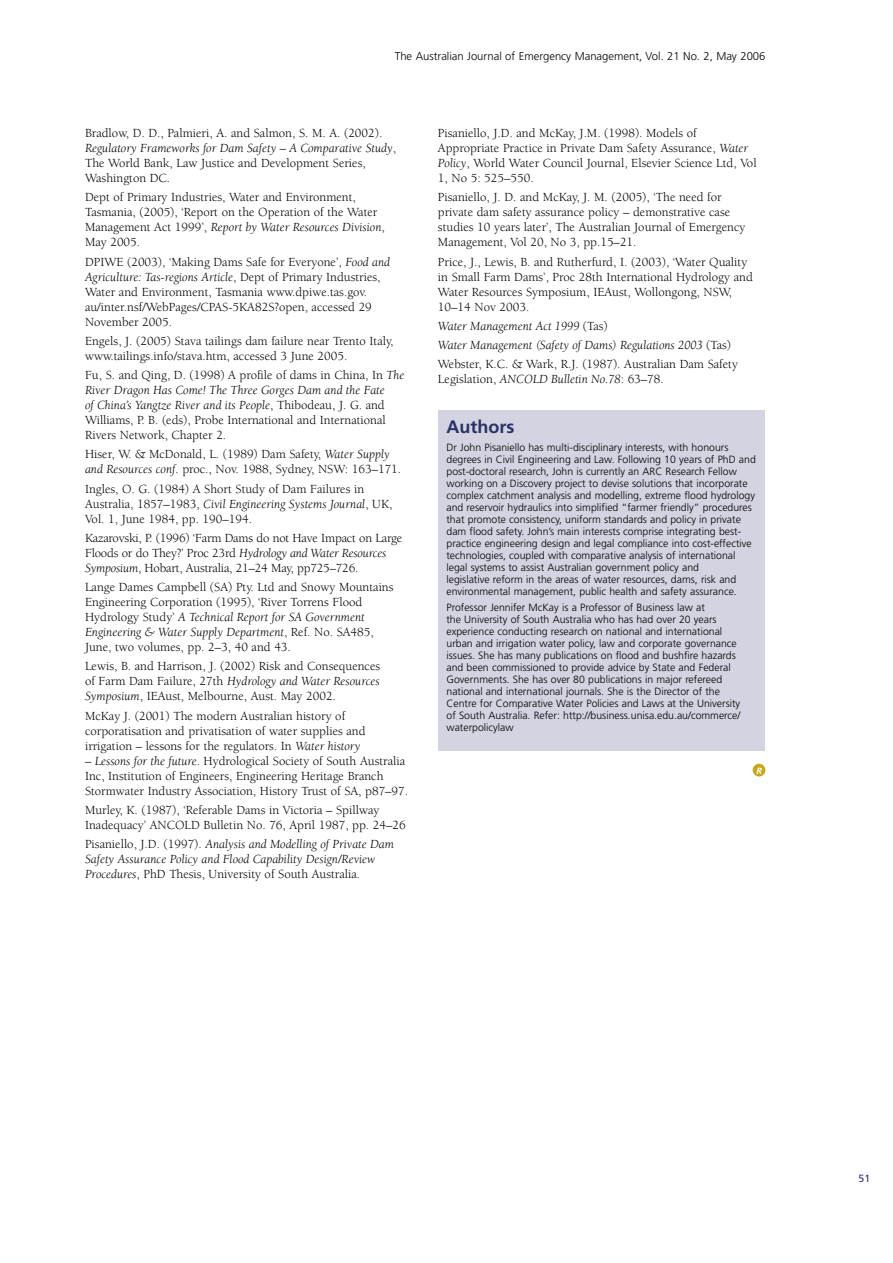
<style>
.page{position:relative;width:893px;height:1263px;background:#fff}
.page>*{position:absolute;margin:0;border:0;box-sizing:border-box;transform-origin:0 0}
.t1{font:700 18px "Frutiger";color:#283366}
.refs{font:12.75px/15px "Berkeley";color:#000}
.refs-2{font:italic 12.75px/15px "Berkeley";color:#000}
.t2{font:300 11.25px "Frutiger";color:#000}
.author_credit{font:300 10.5px/12px "Frutiger";color:#000}
.t3{font:10.5px "Frutiger";color:#283366}
.t4{font:italic 700 9px "Frutiger";color:#fff}
.s1{font-style:italic}
.s2{font-style:normal}
</style>
<div class="page">
<div style="left:438px;top:411px;width:327px;height:340px;background:#d4d3e1"></div>
<div style="left:753px;top:764px;width:12px;height:12px;background:#c6a819;border-radius:50%"></div>
<p class="t2" style="left:395px;top:49px;width:372px">The Australian Journal of Emergency Management, Vol. 21 No. 2, May 2006</p>
<p class="refs" style="left:85px;top:126px;width:313px">Bradlow, D. D., Palmieri, A. and Salmon, S. M. A. (2002).<br><span class="s1">Regulatory Frameworks for Dam Safety – A Comparative Study</span>, The World Bank, Law Justice and Development Series, Washington DC.</p>
<p class="refs" style="left:85px;top:190px;width:301px">Dept of Primary Industries, Water and Environment, Tasmania, (2005), ‘Report on the Operation of the Water Management Act 1999’, <span class="s1">Report by Water Resources Division</span>, May 2005.</p>
<p class="refs" style="left:85px;top:254px;width:306px">DPIWE (2003), ‘Making Dams Safe for Everyone’, <span class="s1">Food and Agriculture: Tas-regions Article</span>, Dept of Primary Industries, Water and Environment, Tasmania www.dpiwe.tas.gov. au/inter.nsf/WebPages/CPAS-5KA82S?open, accessed 29<br>November 2005.</p>
<p class="refs" style="left:85px;top:334px;width:310px">Engels, J. (2005) Stava tailings dam failure near Trento Italy, www.tailings.info/stava.htm, accessed 3 June 2005.</p>
<p class="refs" style="left:85px;top:368px;width:321px">Fu, S. and Qing, D. (1998) A profile of dams in China, In <span class="s1">The River Dragon Has Come! The Three Gorges Dam and the Fate<br>of China’s Yangtze River and its People</span>, Thibodeau, J. G. and Williams, P. B. (eds), Probe International and International Rivers Network, Chapter 2.</p>
<p class="refs" style="left:85px;top:447px;width:318px">Hiser, W. &amp; McDonald, L. (1989) Dam Safety, <span class="s1">Water Supply and Resources conf</span>. proc., Nov. 1988, Sydney, NSW: 163–171.</p>
<p class="refs" style="left:85px;top:481px;width:309px">Ingles, O. G. (1984) A Short Study of Dam Failures in<br>Australia, 1857–1983, <span class="s1">Civil Engineering Systems Journal</span>, UK,<br>Vol. 1, June 1984, pp. 190–194.</p>
<p class="refs" style="left:85px;top:531px;width:319px">Kazarovski, P. (1996) ‘Farm Dams do not Have Impact on Large<br>Floods or do They?’ Proc 23rd <span class="s1">Hydrology and Water Resources<br>Symposium</span>, Hobart, Australia, 21–24 May, pp725–726.</p>
<p class="refs" style="left:85px;top:580px;width:310px">Lange Dames Campbell (SA) Pty. Ltd and Snowy Mountains Engineering Corporation (1995), ‘River Torrens Flood Hydrology Study’ <span class="s1">A Technical Report for SA Government Engineering &amp; Water Supply Department</span>, Ref. No. SA485, June, two volumes, pp. 2–3, 40 and 43.</p>
<p class="refs" style="left:85px;top:659px;width:297px;text-align:justify">Lewis, B. and Harrison, J. (2002) Risk and Consequences of Farm Dam Failure, 27th <span class="s1">Hydrology and Water Resources Symposium</span>, IEAust, Melbourne, Aust. May 2002.</p>
<p class="refs" style="left:85px;top:708px;width:282px">McKay J. (2001) The modern Australian history of corporatisation and privatisation of water supplies and irrigation – lessons for the regulators. In <span class="s1">Water history</span></p>
<p class="refs" style="left:85px;top:753px;width:325px"><span class="s1">– Lessons for the future</span>. Hydrological Society of South Australia<br>Inc, Institution of Engineers, Engineering Heritage Branch<br>Stormwater Industry Association, History Trust of SA, p87–97.</p>
<p class="refs" style="left:85px;top:803px;width:322px">Murley, K. (1987), ‘Referable Dams in Victoria – Spillway<br>Inadequacy’ ANCOLD Bulletin No. 76, April 1987, pp. 24–26</p>
<p class="refs-2" style="left:85px;top:837px;width:310px"><span class="s2">Pisaniello, J.D. (1997).</span> Analysis and Modelling of Private Dam<br>Safety Assurance Policy and Flood Capability Design/Review<br>Procedures<span class="s2">, PhD Thesis, University of South Australia.</span></p>
<p class="refs" style="left:438px;top:126px;width:320px">Pisaniello, J.D. and McKay, J.M. (1998). Models of Appropriate Practice in Private Dam Safety Assurance, <span class="s1">Water Policy</span>, World Water Council Journal, Elsevier Science Ltd, Vol 1, No 5: 525–550.</p>
<p class="refs" style="left:438px;top:190px;width:309px">Pisaniello, J. D. and McKay, J. M. (2005), ‘The need for private dam safety assurance policy – demonstrative case studies 10 years later’, The Australian Journal of Emergency Management, Vol 20, No 3, pp.15–21.</p>
<p class="refs" style="left:438px;top:254px;width:316px">Price, J., Lewis, B. and Rutherfurd, I. (2003), ‘Water Quality in Small Farm Dams’, Proc 28th International Hydrology and Water Resources Symposium, IEAust, Wollongong, NSW, 10–14 Nov 2003.</p>
<p class="refs-2" style="left:438px;top:319px;width:171px">Water Management Act 1999 <span class="s2">(Tas)</span></p>
<p class="refs-2" style="left:438px;top:338px;width:295px">Water Management (Safety of Dams) Regulations 2003 <span class="s2">(Tas)</span></p>
<p class="refs" style="left:438px;top:357px;width:301px">Webster, K.C. &amp; Wark, R.J. (1987). Australian Dam Safety<br>Legislation, <span class="s1">ANCOLD Bulletin No.78</span>: 63–78.</p>
<p class="t1" style="left:446px;top:416px;width:69px">Authors</p>
<p class="author_credit" style="left:446px;top:441px;width:311px">Dr John Pisaniello has multi-disciplinary interests, with honours degrees in Civil Engineering and Law. Following 10 years of PhD and post-doctoral research, John is currently an ARC Research Fellow working on a Discovery project to devise solutions that incorporate complex catchment analysis and modelling, extreme flood hydrology and reservoir hydraulics into simplified “farmer friendly” procedures that promote consistency, uniform standards and policy in private dam flood safety. John’s main interests comprise integrating best&shy;practice engineering design and legal compliance into cost-effective technologies, coupled with comparative analysis of international legal systems to assist Australian government policy and<br>legislative reform in the areas of water resources, dams, risk and environmental management, public health and safety assurance.</p>
<p class="author_credit" style="left:446px;top:602px;width:295px">Professor Jennifer McKay is a Professor of Business law at<br>the University of South Australia who has had over 20 years experience conducting research on national and international urban and irrigation water policy, law and corporate governance issues. She has many publications on flood and bushfire hazards and been commissioned to provide advice by State and Federal Governments. She has over 80 publications in major refereed national and international journals. She is the Director of the Centre for Comparative Water Policies and Laws at the University of South Australia. Refer: http://business.unisa.edu.au/commerce/ waterpolicylaw</p>
<p class="t4" style="left:756px;top:765px;width:7px">R</p>
<p class="t3" style="left:858px;top:1172px;width:13px">51</p>
</div>
